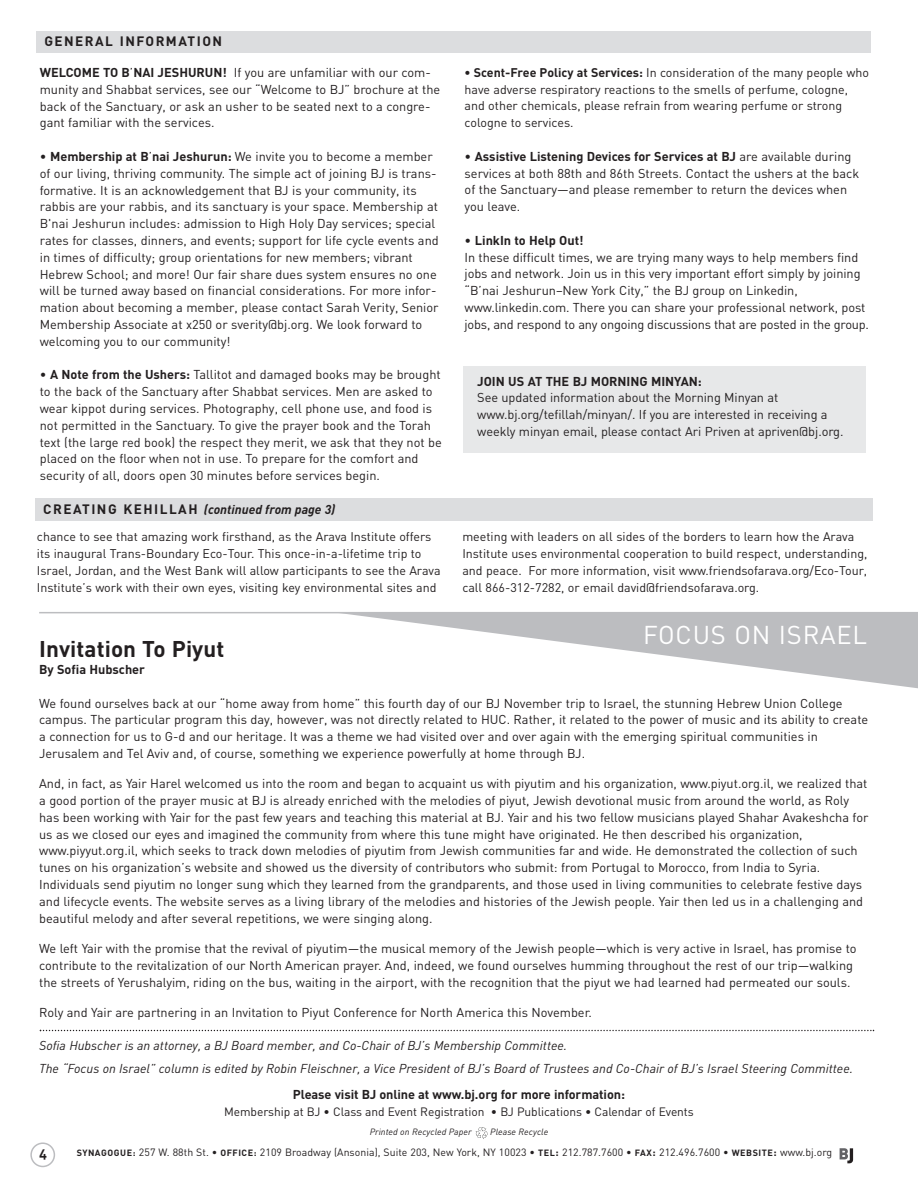
<style>
.page{position:relative;width:918px;height:1188px;background:#fff}
.page>*{position:absolute;margin:0;border:0;box-sizing:border-box;transform-origin:0 0}
.t1{font:25.5px "DIN";letter-spacing:.03em;color:#fff}
.t2{font:700 22.5px "DIN";letter-spacing:.005em;color:#231f20}
.t3{font:700 13.5px "DIN";letter-spacing:.105em;color:#231f20}
.t4{font:13.5px "DIN Bold Alternate";color:#231f20}
.t5{font:12.75px/16.8px "DIN";color:#231f20}
.t6{font:italic 12.75px/22.5px "DIN";color:#231f20}
.t7{font:700 12.75px "DIN";letter-spacing:-.005em;color:#231f20}
.t8{font:italic 700 12.75px "DIN";color:#231f20}
.t9{font:12.45px/16.8px "DIN";color:#231f20}
.t10{font:12px "DIN";letter-spacing:-.005em;color:#231f20}
.t11{font:10.5px "DIN";letter-spacing:.005em;color:#231f20}
.t12{font:italic 9px "DIN";letter-spacing:.005em;color:#231f20}
.s1{font-weight:700}
.s2{font-style:normal;font-size:13.5px}
.s3{font-weight:700;font-size:9px}
</style>
<div class="page">
<div style="left:37px;top:32px;width:834px;height:21px;background:#dcdddf"></div>
<svg style="left:30px;top:1142px;width:25px;height:25px"></svg>
<svg style="left:476px;top:1127px;width:12px;height:12px"></svg>
<div style="left:464px;top:366px;width:402px;height:87px;background:#e7e8e9"></div>
<hr style="left:39px;top:612px;width:879px;height:1px;background:#bcbdc0">
<svg style="left:840px;top:1148px;width:13px;height:15px"></svg>
<svg style="left:333px;top:613px;width:585px;height:75px"></svg>
<div style="left:35px;top:498px;width:838px;height:23px;background:#dcdddf"></div>
<svg style="left:40px;top:1030px;width:834px;height:1px"></svg>
<p class="t3" style="left:44px;top:34px;width:179px">GENERAL INFORMATION</p>
<p class="t5" style="left:40px;top:64px;width:402px"><span class="s1">WELCOME TO B</span>’<span class="s1">NAI JESHURUN!</span> If you are unfamiliar with our com&shy;munity and Shabbat services, see our “Welcome to BJ” brochure at the back of the Sanctuary, or ask an usher to be seated next to a congre&shy;gant familiar with the services.</p>
<p class="t5" style="left:40px;top:148px;width:400px">• <span class="s1">Membership at B</span>’<span class="s1">nai Jeshurun:</span> We invite you to become a member of our living, thriving community. The simple act of joining BJ is trans&shy;formative. It is an acknowledgement that BJ is your community, its rabbis are your rabbis, and its sanctuary is your space. Membership at B'nai Jeshurun includes: admission to High Holy Day services; special rates for classes, dinners, and events; support for life cycle events and in times of difficulty; group orientations for new members; vibrant Hebrew School; and more! Our fair share dues system ensures no one will be turned away based on financial considerations. For more infor&shy;mation about becoming a member, please contact Sarah Verity, Senior Membership Associate at x250 or sverity@bj.org. We look forward to welcoming you to our community!</p>
<p class="t5" style="left:40px;top:367px;width:404px">• <span class="s1">A Note from the Ushers:</span> Tallitot and damaged books may be brought to the back of the Sanctuary after Shabbat services. Men are asked to wear kippot during services. Photography, cell phone use, and food is not permitted in the Sanctuary. To give the prayer book and the Torah text (the large red book) the respect they merit, we ask that they not be placed on the floor when not in use. To prepare for the comfort and security of all, doors open 30 minutes before services begin.</p>
<p class="t9" style="left:465px;top:64px;width:406px"><span class="s1">• Scent-Free Policy at Services:</span> In consideration of the many people who have adverse respiratory reactions to the smells of perfume, cologne, and other chemicals, please refrain from wearing perfume or strong cologne to services.</p>
<p class="t5" style="left:465px;top:148px;width:396px">• <span class="s1">Assistive Listening Devices for Services at BJ</span> are available during services at both 88th and 86th Streets. Contact the ushers at the back of the Sanctuary—and please remember to return the devices when you leave.</p>
<p class="t5" style="left:465px;top:232px;width:406px">• <span class="s1">LinkIn to Help Out!<br></span>In these difficult times, we are trying many ways to help members find jobs and network. Join us in this very important effort simply by joining “B’nai Jeshurun–New York City,” the BJ group on Linkedin, www.linkedin.com. There you can share your professional network, post jobs, and respond to any ongoing discussions that are posted in the group.</p>
<p class="t7" style="left:477px;top:374px;width:226px">JOIN US AT THE BJ MORNING MINYAN:</p>
<p class="t5" style="left:477px;top:390px;width:368px">See updated information about the Morning Minyan at www.bj.org/tefillah/minyan/. If you are interested in receiving a weekly minyan email, please contact Ari Priven at apriven@bj.org.</p>
<p class="t8" style="left:43px;top:502px;width:294px"><span class="s2">CREATING KEHILLAH</span> (continued from page 3)</p>
<p class="t9" style="left:37px;top:529px;width:405px">chance to see that amazing work firsthand, as the Arava Institute offers its inaugural Trans-Boundary Eco-Tour. This once-in-a-lifetime trip to Israel, Jordan, and the West Bank will allow participants to see the Arava Institute’s work with their own eyes, visiting key environmental sites and</p>
<p class="t9" style="left:462px;top:529px;width:407px">meeting with leaders on all sides of the borders to learn how the Arava Institute uses environmental cooperation to build respect, understanding, and peace. For more information, visit www.friendsofarava.org/Eco-Tour, call 866-312-7282, or email david@friendsofarava.org.</p>
<h1 class="t1" style="left:643px;top:620px;width:226px">FOCUS ON ISRAEL</h1>
<h2 class="t2" style="left:39px;top:636px;width:187px">Invitation To Piyut</h2>
<p class="t7" style="left:39px;top:662px;width:107px">By Sofia Hubscher</p>
<p class="t5" style="left:39px;top:695px;width:831px">We found ourselves back at our “home away from home” this fourth day of our BJ November trip to Israel, the stunning Hebrew Union College campus. The particular program this day, however, was not directly related to HUC. Rather, it related to the power of music and its ability to create a connection for us to G-d and our heritage. It was a theme we had visited over and over again with the emerging spiritual communities in Jerusalem and Tel Aviv and, of course, something we experience powerfully at home through BJ.</p>
<p class="t5" style="left:39px;top:775px;width:831px">And, in fact, as Yair Harel welcomed us into the room and began to acquaint us with piyutim and his organization, www.piyut.org.il, we realized that a good portion of the prayer music at BJ is already enriched with the melodies of piyut, Jewish devotional music from around the world, as Roly has been working with Yair for the past few years and teaching this material at BJ. Yair and his two fellow musicians played Shahar Avakeshcha for us as we closed our eyes and imagined the community from where this tune might have originated. He then described his organization, www.piyyut.org.il, which seeks to track down melodies of piyutim from Jewish communities far and wide. He demonstrated the collection of such tunes on his organization’s website and showed us the diversity of contributors who submit: from Portugal to Morocco, from India to Syria.<br>Individuals send piyutim no longer sung which they learned from the grandparents, and those used in living communities to celebrate festive days and lifecycle events. The website serves as a living library of the melodies and histories of the Jewish people. Yair then led us in a challenging and beautiful melody and after several repetitions, we were singing along.</p>
<p class="t5" style="left:39px;top:940px;width:819px">We left Yair with the promise that the revival of piyutim—the musical memory of the Jewish people—which is very active in Israel, has promise to contribute to the revitalization of our North American prayer. And, indeed, we found ourselves humming throughout the rest of our trip—walking the streets of Yerushalyim, riding on the bus, waiting in the airport, with the recognition that the piyut we had learned had permeated our souls.</p>
<p class="t5" style="left:39px;top:1004px;width:554px">Roly and Yair are partnering in an Invitation to Piyut Conference for North America this November.</p>
<p class="t6" style="left:39px;top:1034px;width:815px">Sofia Hubscher is an attorney, a BJ Board member, and Co-Chair of BJ’s Membership Committee.<br>The “Focus on Israel” column is edited by Robin Fleischner, a Vice President of BJ’s Board of Trustees and Co-Chair of BJ’s Israel Steering Committee.</p>
<p class="t4" style="left:39px;top:1146px;width:9px">4</p>
<p class="t7" style="left:293px;top:1088px;width:334px">Please visit BJ online at www.bj.org for more information:</p>
<p class="t10" style="left:224px;top:1105px;width:471px">Membership at BJ • Class and Event Registration • BJ Publications • Calendar of Events</p>
<p class="t12" style="left:370px;top:1127px;width:104px">Printed on Recycled Paper</p>
<p class="t12" style="left:490px;top:1127px;width:60px">Please Recycle</p>
<p class="t11" style="left:77px;top:1146px;width:757px"><span class="s3">SYNAGOGUE:</span> 257 W. 88th St. • <span class="s3">OFFICE:</span> 2109 Broadway (Ansonia), Suite 203, New York, NY 10023 • <span class="s3">TEL</span><span class="s1">:</span> 212.787.7600 • <span class="s3">FAX</span><span class="s1">:</span> 212.496.7600 • <span class="s3">WEBSITE</span><span class="s1">:</span> www.bj.org</p>
</div>
